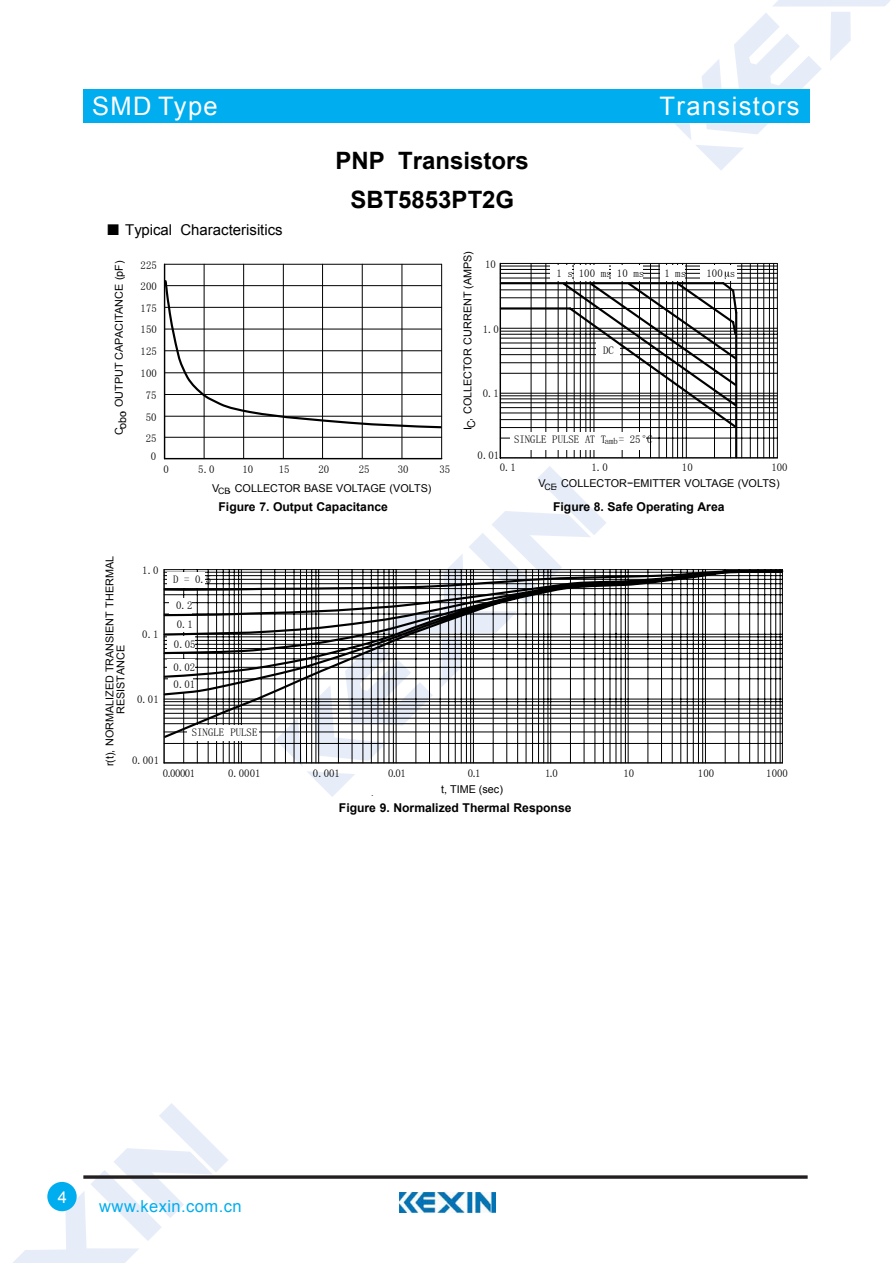
<style>
.page{position:relative;width:893px;height:1263px;background:#fff}
.page>*{position:absolute;margin:0;border:0;box-sizing:border-box;transform-origin:0 0}
.t1{font:25.5px "Arial";letter-spacing:.055em;color:#fff}
.t2{font:700 24px/39.3px "Arial";color:#000;text-align:center}
.t3{font:16.5px "Arial";letter-spacing:.025em;color:#00adef}
.t4{font:16.5px "Arial";color:#fff}
.t5{font:15px "Arial";color:#000}
.t6{font:700 12.15px "Arial";color:#000}
.t7{font:10.8px/21.8px "PS Owsthelvnps";color:#000;text-align:center}
.t8{font:10.8px "Arial";color:#000}
.t9{font:9px "Arial";color:#231815}
.s1{font-family:"Sim Sun"}
</style>
<div class="page">
<svg style="left:674px;top:0;width:216px;height:170px"></svg>
<svg style="left:13px;top:1103px;width:215px;height:160px"></svg>
<div style="left:83px;top:89px;width:726px;height:34px;background:#00adef"></div>
<svg style="left:83px;top:1175px;width:725px;height:4px"></svg>
<div style="left:47px;top:1182px;width:30px;height:29px;background:#00adef;border-radius:50%"></div>
<img style="left:400px;top:1193px;width:95px;height:20px">
<hr style="left:500px;top:263px;width:277px;height:1px;background:#000">
<hr style="left:500px;top:266px;width:277px;height:1px;background:#000">
<hr style="left:500px;top:269px;width:277px;height:1px;background:#000">
<hr style="left:500px;top:273px;width:277px;height:1px;background:#000">
<hr style="left:500px;top:278px;width:277px;height:1px;background:#000">
<hr style="left:500px;top:283px;width:277px;height:1px;background:#000">
<hr style="left:500px;top:289px;width:277px;height:1px;background:#000">
<hr style="left:500px;top:297px;width:277px;height:1px;background:#000">
<hr style="left:500px;top:308px;width:277px;height:1px;background:#000">
<hr style="left:500px;top:328px;width:277px;height:1px;background:#000">
<hr style="left:500px;top:343px;width:277px;height:1px;background:#000">
<hr style="left:500px;top:348px;width:277px;height:1px;background:#000">
<hr style="left:500px;top:362px;width:277px;height:1px;background:#000">
<hr style="left:500px;top:338px;width:277px;height:1px;background:#000">
<hr style="left:500px;top:354px;width:277px;height:1px;background:#000">
<hr style="left:500px;top:331px;width:277px;height:1px;background:#000">
<hr style="left:500px;top:373px;width:277px;height:1px;background:#000">
<hr style="left:500px;top:393px;width:277px;height:1px;background:#000">
<hr style="left:500px;top:399px;width:277px;height:1px;background:#000">
<hr style="left:500px;top:407px;width:277px;height:1px;background:#000">
<hr style="left:500px;top:402px;width:277px;height:1px;background:#000">
<hr style="left:500px;top:413px;width:277px;height:1px;background:#000">
<hr style="left:500px;top:419px;width:277px;height:1px;background:#000">
<hr style="left:500px;top:395px;width:277px;height:1px;background:#000">
<hr style="left:500px;top:427px;width:277px;height:1px;background:#000">
<hr style="left:500px;top:457px;width:277px;height:2px;background:#000">
<hr style="left:499px;top:263px;width:2px;height:195px;background:#000">
<hr style="left:531px;top:263px;width:1px;height:195px;background:#000">
<hr style="left:545px;top:263px;width:1px;height:195px;background:#000">
<hr style="left:558px;top:263px;width:1px;height:195px;background:#000">
<hr style="left:566px;top:263px;width:1px;height:195px;background:#000">
<hr style="left:574px;top:263px;width:1px;height:195px;background:#000">
<hr style="left:585px;top:263px;width:1px;height:195px;background:#000">
<hr style="left:590px;top:263px;width:1px;height:195px;background:#000">
<hr style="left:593px;top:263px;width:1px;height:195px;background:#000">
<hr style="left:622px;top:263px;width:1px;height:195px;background:#000">
<hr style="left:672px;top:263px;width:1px;height:195px;background:#000">
<hr style="left:639px;top:263px;width:1px;height:195px;background:#000">
<hr style="left:650px;top:263px;width:1px;height:195px;background:#000">
<hr style="left:659px;top:263px;width:1px;height:195px;background:#000">
<hr style="left:666px;top:263px;width:1px;height:195px;background:#000">
<hr style="left:677px;top:263px;width:1px;height:195px;background:#000">
<hr style="left:682px;top:263px;width:1px;height:195px;background:#000">
<hr style="left:686px;top:263px;width:1px;height:195px;background:#000">
<hr style="left:714px;top:263px;width:1px;height:195px;background:#000">
<hr style="left:730px;top:263px;width:1px;height:195px;background:#000">
<hr style="left:741px;top:263px;width:1px;height:195px;background:#000">
<hr style="left:750px;top:263px;width:1px;height:195px;background:#000">
<hr style="left:757px;top:263px;width:1px;height:195px;background:#000">
<hr style="left:763px;top:263px;width:1px;height:195px;background:#000">
<hr style="left:777px;top:263px;width:1px;height:195px;background:#000">
<hr style="left:773px;top:263px;width:1px;height:195px;background:#000">
<hr style="left:769px;top:263px;width:1px;height:195px;background:#000">
<hr style="left:500px;top:438px;width:277px;height:1px;background:#000">
<hr style="left:500px;top:334px;width:277px;height:1px;background:#000">
<hr style="left:580px;top:263px;width:1px;height:195px;background:#000">
<hr style="left:735px;top:313px;width:2px;height:144px;background:#000">
<div style="left:700px;top:265px;width:37px;height:16px;background:#fff"></div>
<div style="left:660px;top:265px;width:25px;height:16px;background:#fff"></div>
<div style="left:611px;top:265px;width:32px;height:16px;background:#fff"></div>
<div style="left:575px;top:265px;width:34px;height:16px;background:#fff"></div>
<div style="left:550px;top:265px;width:21px;height:16px;background:#fff"></div>
<hr style="left:501px;top:307px;width:69px;height:3px;background:#000">
<div style="left:510px;top:432px;width:135px;height:17px;background:#fff"></div>
<hr style="left:501px;top:282px;width:222px;height:2px;background:#000">
<hr style="left:164px;top:264px;width:1px;height:195px;background:#000">
<hr style="left:204px;top:264px;width:1px;height:195px;background:#000">
<hr style="left:243px;top:264px;width:1px;height:195px;background:#000">
<hr style="left:283px;top:264px;width:1px;height:195px;background:#000">
<hr style="left:322px;top:264px;width:1px;height:195px;background:#000">
<hr style="left:362px;top:264px;width:1px;height:195px;background:#000">
<hr style="left:402px;top:264px;width:1px;height:195px;background:#000">
<hr style="left:441px;top:264px;width:1px;height:195px;background:#000">
<hr style="left:165px;top:458px;width:277px;height:1px;background:#000">
<hr style="left:165px;top:437px;width:277px;height:1px;background:#000">
<hr style="left:165px;top:264px;width:277px;height:1px;background:#000">
<svg style="left:163px;top:278px;width:280px;height:151px"></svg>
<svg style="left:561px;top:272px;width:178px;height:158px"></svg>
<svg style="left:163px;top:466px;width:620px;height:331px"></svg>
<div style="left:187px;top:725px;width:71px;height:16px;background:#fff"></div>
<svg style="left:163px;top:569px;width:621px;height:171px"></svg>
<h1 class="t1" style="left:92px;top:89px;width:127px">SMD Type</h1>
<h3 class="t5" style="left:106px;top:220px;width:178px"><span class="s1">■</span> Typical Characterisitics</h3>
<p class="t8" style="left:112px;top:435px;width:176px;rotate:-90deg">Cobo, OUTPUT CAPACITANCE (pF)</p>
<p class="t7" style="left:141px;top:255px;width:18px">225</p>
<p class="t7" style="left:141px;top:276px;width:18px;text-align:justify">200<br>175<br>150</p>
<p class="t7" style="left:141px;top:340px;width:18px">125<br>100<br>75</p>
<p class="t7" style="left:146px;top:429px;width:12px;line-height:18.1px">25<br>0</p>
<p class="t7" style="left:146px;top:406px;width:12px">50</p>
<p class="t7" style="left:163px;top:458px;width:7px">0</p>
<p class="t7" style="left:198px;top:458px;width:18px">5.0</p>
<p class="t7" style="left:242px;top:458px;width:12px">10</p>
<p class="t7" style="left:279px;top:458px;width:12px">15</p>
<h2 class="t2" style="left:336px;top:141px;width:195px">PNP Transistors<br>SBT5853PT2G</h2>
<p class="t8" style="left:461px;top:421px;width:171px;rotate:-90deg">, COLLECTOR CURRENT (AMPS)</p>
<p class="t8" style="left:462px;top:430px;width:12px;rotate:-90deg">IC</p>
<p class="t7" style="left:485px;top:253px;width:12px">10</p>
<p class="t7" style="left:483px;top:318px;width:18px">1.0</p>
<p class="t7" style="left:483px;top:383px;width:18px">0.1</p>
<h1 class="t1" style="left:660px;top:89px;width:141px">Transistors</h1>
<p class="t7" style="left:556px;top:262px;width:89px">1 s 100 ms 10 ms</p>
<p class="t7" style="left:664px;top:262px;width:23px">1 ms</p>
<p class="t7" style="left:706px;top:262px;width:30px">100 s</p>
<p class="t7" style="left:603px;top:339px;width:12px">DC</p>
<p class="t7" style="left:318px;top:458px;width:12px">20</p>
<p class="t7" style="left:359px;top:458px;width:12px">25</p>
<p class="t7" style="left:398px;top:458px;width:12px">30</p>
<p class="t7" style="left:439px;top:458px;width:12px">35</p>
<p class="t7" style="left:478px;top:444px;width:23px">0.01</p>
<p class="t7" style="left:514px;top:429px;width:140px">SINGLE PULSE AT T<sub>amb</sub>= 25 C</p>
<p class="t7" style="left:500px;top:456px;width:18px">0.1</p>
<p class="t7" style="left:591px;top:456px;width:18px">1.0</p>
<p class="t7" style="left:682px;top:457px;width:12px">10</p>
<p class="t7" style="left:771px;top:457px;width:18px">100</p>
<p class="t8" style="left:212px;top:481px;width:221px">V<sub>CB</sub>, COLLECTOR BASE VOLTAGE (VOLTS)</p>
<p class="t6" style="left:218px;top:499px;width:171px">Figure 7. Output Capacitance</p>
<p class="t8" style="left:103px;top:766px;width:212px;rotate:-90deg">r(t), NORMALIZED TRANSIENT THERMAL</p>
<p class="t7" style="left:142px;top:559px;width:18px">1.0</p>
<p class="t7" style="left:142px;top:623px;width:18px">0.1</p>
<p class="t8" style="left:114px;top:714px;width:70px;rotate:-90deg">RESISTANCE</p>
<p class="t7" style="left:137px;top:689px;width:23px">0.01</p>
<p class="t7" style="left:132px;top:749px;width:28px">0.001</p>
<p class="t7" style="left:173px;top:569px;width:39px">D = 0.5</p>
<p class="t7" style="left:176px;top:595px;width:18px">0.2</p>
<p class="t7" style="left:177px;top:613px;width:18px">0.1</p>
<p class="t7" style="left:174px;top:633px;width:23px">0.05</p>
<p class="t7" style="left:174px;top:656px;width:23px">0.02</p>
<p class="t7" style="left:174px;top:673px;width:23px">0.01</p>
<p class="t7" style="left:192px;top:722px;width:67px">SINGLE PULSE</p>
<p class="t8" style="left:538px;top:476px;width:243px">V<sub>CE</sub>, COLLECTOR−EMITTER VOLTAGE (VOLTS)</p>
<p class="t6" style="left:553px;top:499px;width:173px">Figure 8. Safe Operating Area</p>
<p class="t7" style="left:163px;top:762px;width:34px">0.00001</p>
<p class="t7" style="left:388px;top:762px;width:19px">0.01</p>
<p class="t7" style="left:468px;top:762px;width:14px">0.1</p>
<p class="t7" style="left:545px;top:762px;width:14px">1.0</p>
<p class="t7" style="left:698px;top:762px;width:18px">100</p>
<p class="t7" style="left:766px;top:762px;width:23px">1000</p>
<p class="t7" style="left:228px;top:762px;width:34px">0.0001</p>
<p class="t7" style="left:313px;top:762px;width:28px">0.001</p>
<p class="t7" style="left:623px;top:762px;width:12px">10</p>
<p class="t9" style="left:371px;top:787px;width:4px">.</p>
<p class="t8" style="left:441px;top:782px;width:63px">t, TIME (sec)</p>
<p class="t6" style="left:339px;top:800px;width:234px">Figure 9. Normalized Thermal Response</p>
<h3 class="t4" style="left:58px;top:1186px;width:11px">4</h3>
<h3 class="t3" style="left:99px;top:1196px;width:144px">www.kexin.com.cn</h3>
</div>
